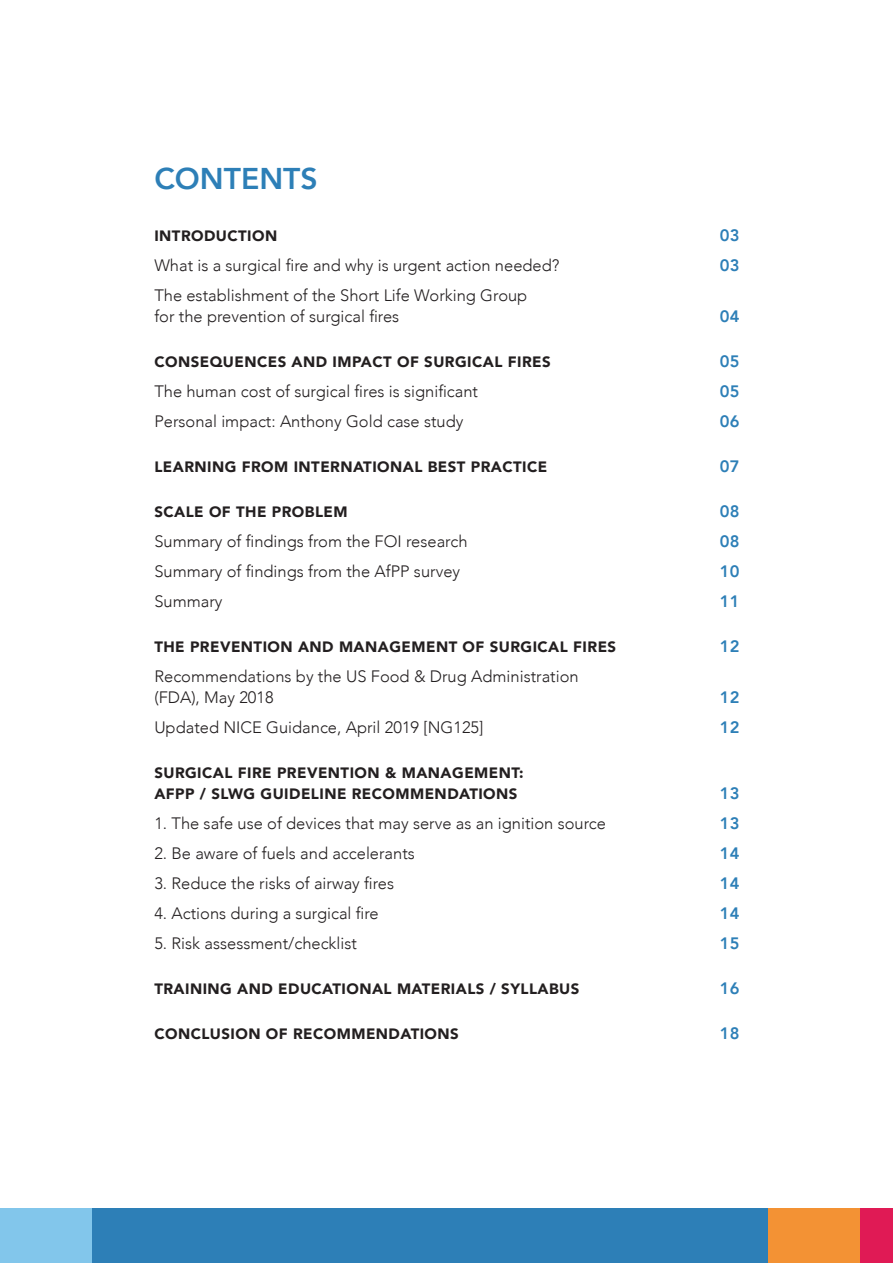
<style>
.page{position:relative;width:893px;height:1263px;background:#fff}
.page>*{position:absolute;margin:0;border:0;box-sizing:border-box;transform-origin:0 0}
.t1{font:800 30px "Avenir";color:#2d7fb7}
.t2{font:300 16.5px "Avenir";color:#231f20}
.t3{font:800 16.5px "Avenir";color:#2d7fb7}
.t4{font:900 15px/21px "Avenir";letter-spacing:.03em;color:#231f20}
</style>
<div class="page">
<div style="left:0;top:1209px;width:92px;height:54px;background:#82c6eb"></div>
<div style="left:767px;top:1209px;width:94px;height:54px;background:#f39234"></div>
<div style="left:861px;top:1209px;width:32px;height:54px;background:#e01a55"></div>
<div style="left:92px;top:1209px;width:675px;height:54px;background:#2d7fb7"></div>
<p class="t1" style="left:154px;top:156px;width:165px">CONTENTS</p>
<p class="t4" style="left:154px;top:225px;width:124px">INTRODUCTION</p>
<p class="t3" style="left:720px;top:222px;width:21px">03</p>
<p class="t2" style="left:154px;top:255px;width:407px">What is a surgical fire and why is urgent action needed?</p>
<p class="t3" style="left:720px;top:252px;width:21px">03</p>
<p class="t2" style="left:154px;top:285px;width:374px">The establishment of the Short Life Working Group</p>
<p class="t2" style="left:154px;top:306px;width:246px">for the prevention of surgical fires</p>
<p class="t3" style="left:720px;top:303px;width:21px">04</p>
<p class="t4" style="left:154px;top:351px;width:398px">CONSEQUENCES AND IMPACT OF SURGICAL FIRES</p>
<p class="t3" style="left:720px;top:348px;width:21px">05</p>
<p class="t2" style="left:154px;top:381px;width:325px">The human cost of surgical fires is significant</p>
<p class="t3" style="left:720px;top:378px;width:21px">05</p>
<p class="t2" style="left:154px;top:411px;width:311px">Personal impact: Anthony Gold case study</p>
<p class="t3" style="left:720px;top:408px;width:21px">06</p>
<p class="t4" style="left:154px;top:456px;width:394px">LEARNING FROM INTERNATIONAL BEST PRACTICE</p>
<p class="t3" style="left:720px;top:453px;width:21px">07</p>
<p class="t4" style="left:154px;top:501px;width:195px">SCALE OF THE PROBLEM</p>
<p class="t3" style="left:720px;top:498px;width:21px">08</p>
<p class="t2" style="left:154px;top:531px;width:315px">Summary of findings from the FOI research</p>
<p class="t3" style="left:720px;top:528px;width:21px">08</p>
<p class="t2" style="left:154px;top:561px;width:307px">Summary of findings from the AfPP survey</p>
<p class="t3" style="left:720px;top:558px;width:21px">10</p>
<p class="t2" style="left:154px;top:591px;width:70px">Summary</p>
<p class="t3" style="left:720px;top:588px;width:21px">11</p>
<p class="t4" style="left:154px;top:636px;width:463px">THE PREVENTION AND MANAGEMENT OF SURGICAL FIRES</p>
<p class="t3" style="left:720px;top:633px;width:21px">12</p>
<p class="t2" style="left:154px;top:666px;width:426px">Recommendations by the US Food &amp; Drug Administration</p>
<p class="t2" style="left:154px;top:687px;width:121px">(FDA), May 2018</p>
<p class="t3" style="left:720px;top:684px;width:21px">12</p>
<p class="t2" style="left:154px;top:717px;width:331px">Updated NICE Guidance, April 2019 [NG125]</p>
<p class="t3" style="left:720px;top:714px;width:21px">12</p>
<p class="t4" style="left:154px;top:762px;width:371px">SURGICAL FIRE PREVENTION &amp; MANAGEMENT:<br>AFPP / SLWG GUIDELINE RECOMMENDATIONS</p>
<p class="t3" style="left:720px;top:780px;width:21px">13</p>
<p class="t2" style="left:154px;top:813px;width:453px">1. The safe use of devices that may serve as an ignition source</p>
<p class="t3" style="left:720px;top:810px;width:21px">13</p>
<p class="t2" style="left:154px;top:843px;width:262px">2. Be aware of fuels and accelerants</p>
<p class="t3" style="left:720px;top:840px;width:21px">14</p>
<p class="t2" style="left:154px;top:873px;width:241px">3. Reduce the risks of airway fires</p>
<p class="t3" style="left:720px;top:870px;width:21px">14</p>
<p class="t2" style="left:154px;top:903px;width:226px">4. Actions during a surgical fire</p>
<p class="t3" style="left:720px;top:900px;width:21px">14</p>
<p class="t2" style="left:154px;top:933px;width:204px">5. Risk assessment/checklist</p>
<p class="t3" style="left:720px;top:930px;width:21px">15</p>
<p class="t4" style="left:154px;top:978px;width:427px">TRAINING AND EDUCATIONAL MATERIALS / SYLLABUS</p>
<p class="t3" style="left:720px;top:975px;width:21px">16</p>
<p class="t4" style="left:154px;top:1023px;width:306px">CONCLUSION OF RECOMMENDATIONS</p>
<p class="t3" style="left:720px;top:1020px;width:21px">18</p>
</div>
